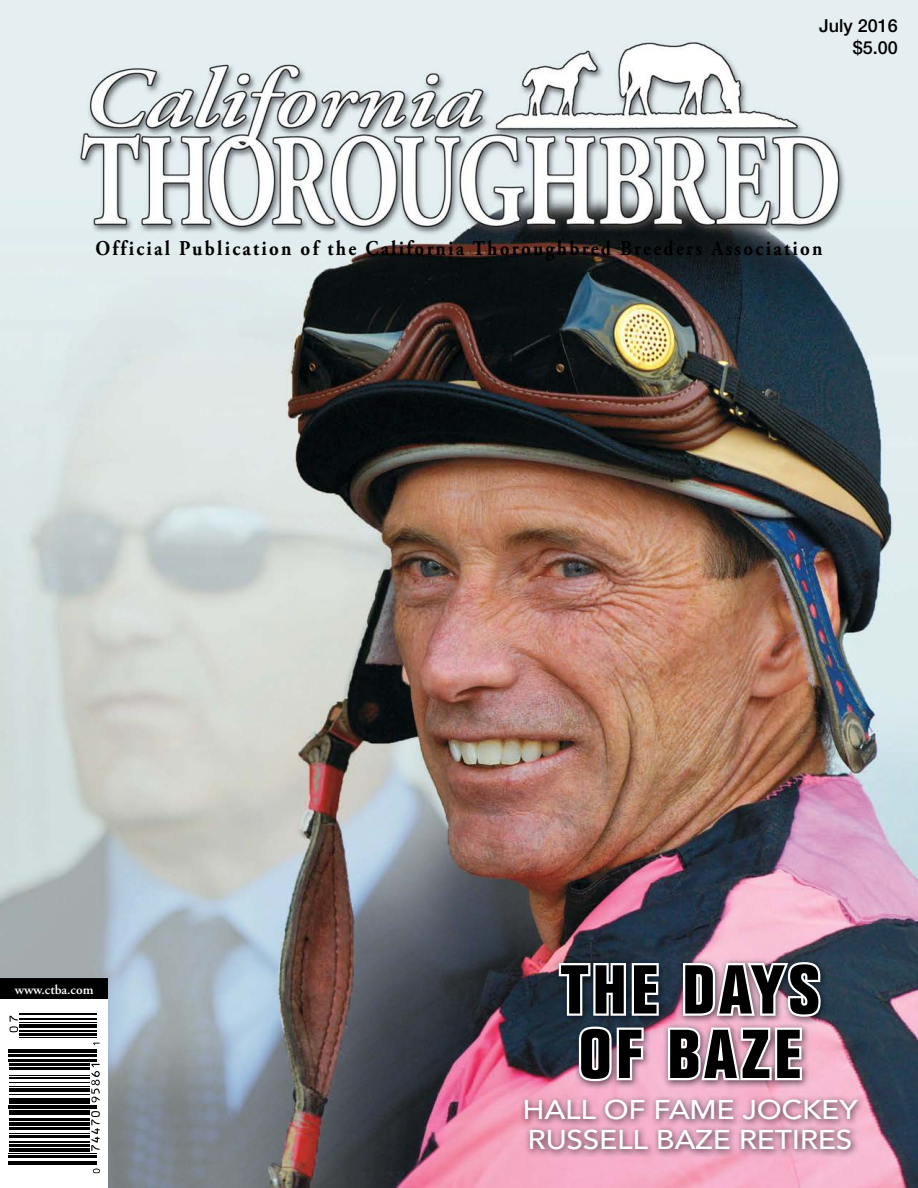
<style>
.page{position:relative;width:918px;height:1188px;background:#fff}
.page>*{position:absolute;margin:0;border:0;box-sizing:border-box;transform-origin:0 0}
.t1{font:700 condensed 67.5px/64.5px "Folio Std";letter-spacing:.05em;color:#000;scale:1.11 1}
.t2{font:500 27px/30px "Avenir LT Std";letter-spacing:-.01em;color:#fff;scale:1.11 1}
.t3{font:700 21px "Adobe Garamond Pro";letter-spacing:.12em;color:#000;scale:.9 1}
.t4{font:500 18px/21.6px "Helvetica Neue LT Std";color:#000;text-align:right}
.t5{font:600 13.5px "Adobe Garamond Pro";color:#fff}
</style>
<div class="page">
<img style="left:0;top:0;width:918px;height:1188px">
<div style="left:0;top:979px;width:108px;height:209px;background:#fff"></div>
<svg style="left:8px;top:1013px;width:92px;height:161px"></svg>
<hr style="left:9px;top:1164px;width:88px;height:1px;background:#000">
<hr style="left:9px;top:1161px;width:88px;height:1px;background:#000">
<hr style="left:9px;top:1155px;width:88px;height:2px;background:#000">
<hr style="left:9px;top:1153px;width:88px;height:1px;background:#000">
<hr style="left:9px;top:1148px;width:81px;height:3px;background:#000">
<hr style="left:9px;top:1144px;width:81px;height:3px;background:#000">
<hr style="left:9px;top:1142px;width:81px;height:1px;background:#000">
<hr style="left:9px;top:1136px;width:81px;height:2px;background:#000">
<hr style="left:9px;top:1133px;width:81px;height:1px;background:#000">
<hr style="left:9px;top:1127px;width:81px;height:2px;background:#000">
<hr style="left:9px;top:1122px;width:81px;height:4px;background:#000">
<hr style="left:9px;top:1119px;width:81px;height:2px;background:#000">
<hr style="left:9px;top:1113px;width:81px;height:2px;background:#000">
<hr style="left:9px;top:1110px;width:81px;height:1px;background:#000">
<hr style="left:9px;top:1108px;width:88px;height:1px;background:#000">
<hr style="left:9px;top:1105px;width:88px;height:1px;background:#000">
<hr style="left:9px;top:1100px;width:81px;height:4px;background:#000">
<hr style="left:9px;top:1098px;width:81px;height:1px;background:#000">
<hr style="left:9px;top:1094px;width:81px;height:1px;background:#000">
<hr style="left:9px;top:1088px;width:81px;height:4px;background:#000">
<hr style="left:9px;top:1086px;width:81px;height:1px;background:#000">
<hr style="left:9px;top:1082px;width:81px;height:1px;background:#000">
<hr style="left:9px;top:1077px;width:81px;height:2px;background:#000">
<hr style="left:9px;top:1075px;width:81px;height:1px;background:#000">
<hr style="left:9px;top:1068px;width:81px;height:2px;background:#000">
<hr style="left:9px;top:1063px;width:81px;height:2px;background:#000">
<hr style="left:9px;top:1059px;width:88px;height:2px;background:#000">
<hr style="left:9px;top:1054px;width:88px;height:3px;background:#000">
<hr style="left:9px;top:1052px;width:88px;height:1px;background:#000">
<hr style="left:9px;top:1050px;width:88px;height:1px;background:#000">
<hr style="left:20px;top:1037px;width:77px;height:1px;background:#000">
<hr style="left:20px;top:1033px;width:77px;height:2px;background:#000">
<hr style="left:20px;top:1031px;width:77px;height:1px;background:#000">
<hr style="left:20px;top:1025px;width:77px;height:3px;background:#000">
<hr style="left:20px;top:1022px;width:77px;height:1px;background:#000">
<hr style="left:20px;top:1018px;width:77px;height:1px;background:#000">
<hr style="left:20px;top:1014px;width:77px;height:1px;background:#000">
<svg style="left:93px;top:1169px;width:7px;height:4px"></svg>
<svg style="left:91px;top:1111px;width:9px;height:40px"></svg>
<svg style="left:91px;top:1064px;width:9px;height:38px"></svg>
<svg style="left:93px;top:1043px;width:7px;height:2px"></svg>
<svg style="left:10px;top:1016px;width:8px;height:16px"></svg>
<div style="left:0;top:979px;width:108px;height:20px;background:#000"></div>
<img style="left:519px;top:956px;width:346px;height:201px">
<svg style="left:557px;top:961px;width:104px;height:57px"></svg>
<svg style="left:681px;top:960px;width:142px;height:59px"></svg>
<svg style="left:577px;top:1024px;width:69px;height:59px"></svg>
<svg style="left:666px;top:1025px;width:138px;height:58px"></svg>
<img style="left:75px;top:39px;width:773px;height:200px">
<svg style="left:108px;top:979px;width:1px;height:20px"></svg>
<p class="t4" style="left:819px;top:15px;width:80px">July 2016 $5.00</p>
<p class="t3" style="left:95px;top:235px;width:809px">Official Publication of the California Thoroughbred Breeders Association</p>
<p class="t5" style="left:15px;top:981px;width:80px">www.ctba.com</p>
<p class="t1" style="left:561px;top:958px;width:235px">THE DAYS<br>OF BAZE</p>
<p class="t2" style="left:523px;top:1094px;width:303px">HALL OF FAME JOCKEY<br>RUSSELL BAZE RETIRES</p>
</div>
